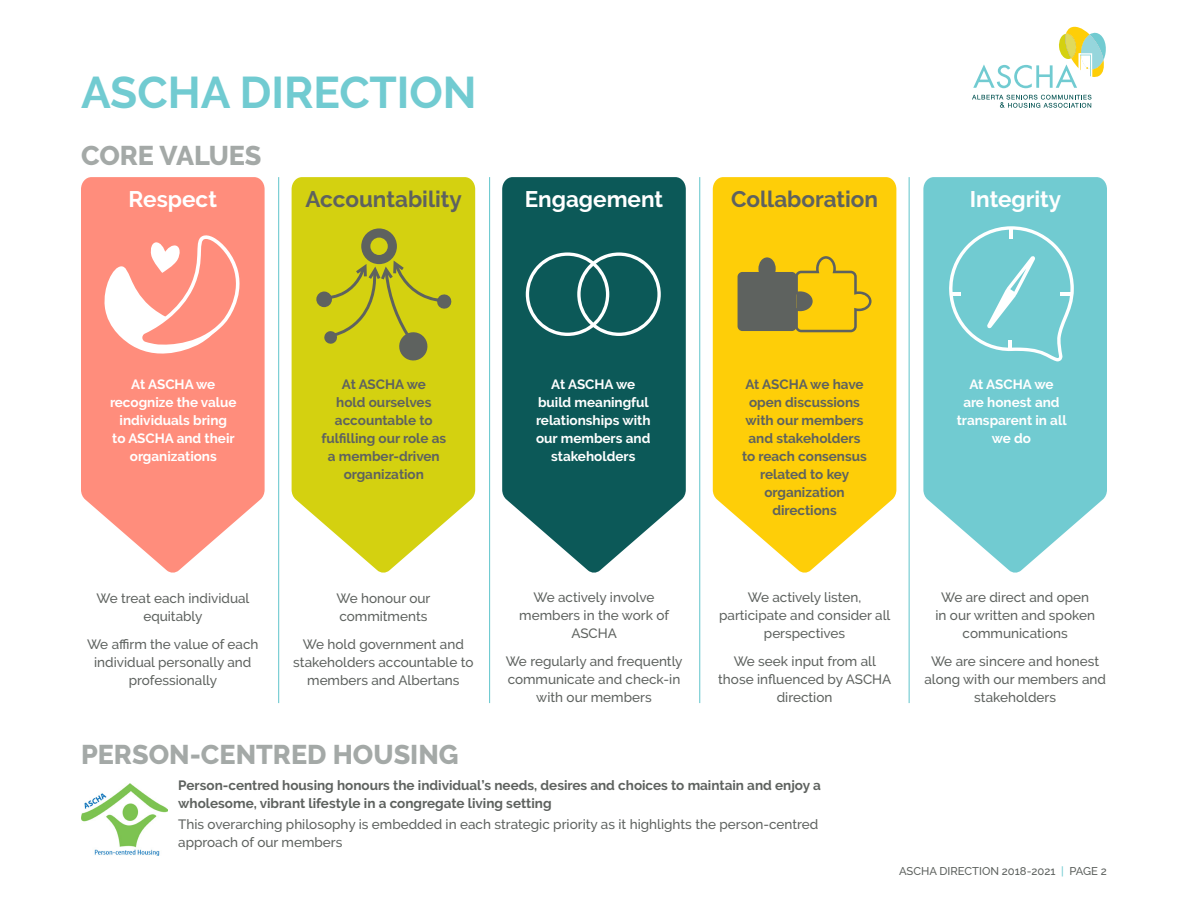
<style>
.page{position:relative;width:1188px;height:918px;background:#fff}
.page>*{position:absolute;margin:0;border:0;box-sizing:border-box;transform-origin:0 0}
.t1{font:700 44.25px "Raleway";color:#71cbd1}
.subhead{font:800 27px "Raleway";color:#a4a9a7}
.subsubhead{font:700 22.5px "Raleway";color:#5e625f}
.subsubhead-2{font:700 22.5px "Raleway";color:#fff}
.body_center{font:500 13.5px/18px "Raleway";color:#5e625f;text-align:center}
.body_center_bolded_w{font:700 13.5px/18px "Raleway";color:#5e625f;text-align:center}
.body_center_bolded_w-2{font:700 13.5px/18px "Raleway";color:#fff;text-align:center}
.body_right_bolded{font:700 13.5px/18px "Raleway";color:#5e625f}
.body_right{font:500 13.5px/18px "Raleway";color:#5e625f}
.t2{font:500 11.25px "Raleway";color:#5e625f}
.s1{color:#71cbd1}
</style>
<div class="page">
<svg style="left:81px;top:177px;width:184px;height:396px;background:#ff9b8c"></svg>
<svg style="left:292px;top:177px;width:183px;height:396px;background:#d9d62e"></svg>
<svg style="left:502px;top:177px;width:184px;height:396px;background:#286c6b"></svg>
<svg style="left:923px;top:177px;width:184px;height:396px;background:#83d1d6"></svg>
<svg style="left:713px;top:177px;width:183px;height:396px;background:#fdd323"></svg>
<svg style="left:973px;top:26px;width:133px;height:62px"></svg>
<svg style="left:972px;top:95px;width:120px;height:13px"></svg>
<hr style="left:278px;top:177px;width:1px;height:526px;background:#71cbd1">
<hr style="left:489px;top:177px;width:1px;height:526px;background:#71cbd1">
<hr style="left:699px;top:177px;width:1px;height:526px;background:#71cbd1">
<hr style="left:909px;top:177px;width:1px;height:526px;background:#71cbd1">
<svg style="left:105px;top:235px;width:135px;height:119px"></svg>
<img style="left:81px;top:784px;width:87px;height:72px">
<div style="left:316px;top:291px;width:16px;height:16px;background:#5e625f;border-radius:50%"></div>
<svg style="left:323px;top:228px;width:128px;height:132px;background:#c1bf1c"></svg>
<svg style="left:526px;top:252px;width:135px;height:84px;background:#2f7170"></svg>
<svg style="left:738px;top:256px;width:134px;height:76px;background:#b69d2e"></svg>
<svg style="left:949px;top:226px;width:125px;height:135px;background:#82d1d6"></svg>
<h1 class="t1" style="left:81px;top:67px;width:397px">ASCHA DIRECTION</h1>
<p class="subhead" style="left:81px;top:140px;width:182px">CORE VALUES</p>
<p class="subsubhead-2" style="left:129px;top:186px;width:90px">Respect</p>
<p class="subsubhead" style="left:305px;top:186px;width:158px">Accountability</p>
<p class="subsubhead-2" style="left:525px;top:186px;width:140px">Engagement</p>
<p class="subsubhead" style="left:731px;top:186px;width:149px">Collaboration</p>
<p class="subsubhead-2" style="left:970px;top:186px;width:93px">Integrity</p>
<p class="body_center_bolded_w-2" style="left:110px;top:375px;width:128px">At ASCHA we recognize the value individuals bring<br>to ASCHA and their organizations</p>
<p class="body_center" style="left:97px;top:589px;width:154px">We treat each individual equitably</p>
<p class="body_center" style="left:87px;top:636px;width:173px">We affirm the value of each individual personally and professionally</p>
<p class="body_center_bolded_w" style="left:321px;top:375px;width:127px">At ASCHA we<br>hold ourselves accountable to fulfilling our role as a member-driven organization</p>
<p class="body_center_bolded_w-2" style="left:536px;top:375px;width:116px">At ASCHA we build meaningful relationships with our members and stakeholders</p>
<p class="body_center_bolded_w" style="left:742px;top:375px;width:126px">At ASCHA we have open discussions with our members and stakeholders to reach consensus related to key organization directions</p>
<p class="body_center_bolded_w-2" style="left:957px;top:375px;width:111px">At ASCHA we<br>are honest and transparent in all we do</p>
<p class="body_center" style="left:337px;top:589px;width:95px;text-align:left">We honour our commitments</p>
<p class="body_center" style="left:293px;top:636px;width:182px">We hold government and stakeholders accountable to members and Albertans</p>
<p class="body_center" style="left:519px;top:588px;width:151px">We actively involve members in the work of<br>ASCHA</p>
<p class="body_center" style="left:506px;top:653px;width:178px">We regularly and frequently communicate and check-in with our members</p>
<p class="body_center" style="left:719px;top:588px;width:173px">We actively listen, participate and consider all perspectives</p>
<p class="body_center" style="left:718px;top:653px;width:175px">We seek input from all those influenced by ASCHA direction</p>
<p class="body_center" style="left:935px;top:588px;width:161px">We are direct and open in our written and spoken communications</p>
<p class="body_center" style="left:924px;top:653px;width:183px">We are sincere and honest along with our members and stakeholders</p>
<p class="subhead" style="left:81px;top:739px;width:379px">PERSON-CENTRED HOUSING</p>
<p class="body_right_bolded" style="left:178px;top:777px;width:644px">Person-centred housing honours the individual’s needs, desires and choices to maintain and enjoy a wholesome, vibrant lifestyle in a congregate living setting</p>
<p class="body_right" style="left:178px;top:816px;width:642px">This overarching philosophy is embedded in each strategic priority as it highlights the person-centred approach of our members</p>
<p class="t2" style="left:899px;top:864px;width:209px">ASCHA DIRECTION 2018-2021 <span class="s1">|</span> PAGE 2</p>
</div>
